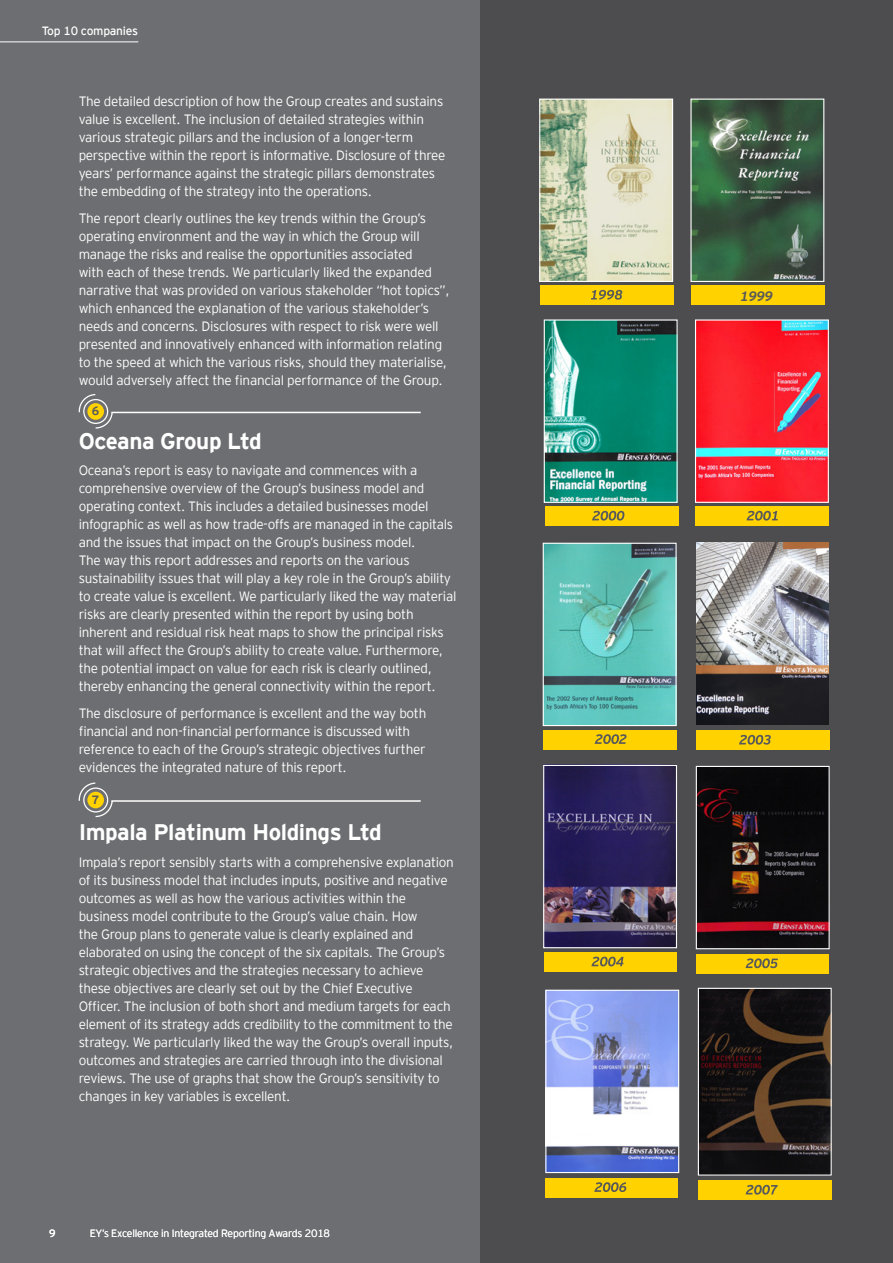
<style>
.page{position:relative;width:893px;height:1263px;background:#6d6e71}
.page>*{position:absolute;margin:0;border:0;box-sizing:border-box;transform-origin:0 0}
.t1{font:700 22.5px "EY Interstate";letter-spacing:-.02em;color:#fff}
.t2{font:300 13.5px/18px "EY Interstate";letter-spacing:-.02em;color:#fff}
.t3{font:italic 700 13.5px "EY Interstate";color:#58595b}
.t4{font:12px "EY Interstate";letter-spacing:-.02em;color:#fff}
.t5{font:700 12px "EY Interstate";color:#58595b}
.t6{font:300 10.5px "EY Interstate";letter-spacing:-.02em;color:#fff}
.t7{font:10.5px "EY Interstate";color:#fff}
</style>
<div class="page">
<div style="left:481px;top:0;width:412px;height:1263px;background:#4d4d4f"></div>
<img style="left:541px;top:101px;width:130px;height:179px">
<div style="left:539px;top:99px;width:134px;height:183px;border:1px solid #fff"></div>
<div style="left:540px;top:286px;width:134px;height:19px;background:#ffd200"></div>
<img style="left:692px;top:101px;width:130px;height:179px">
<div style="left:690px;top:99px;width:134px;height:183px;border:1px solid #fff"></div>
<div style="left:692px;top:286px;width:133px;height:19px;background:#ffd200"></div>
<img style="left:546px;top:321px;width:130px;height:180px">
<div style="left:544px;top:319px;width:134px;height:184px;border:1px solid #fff"></div>
<div style="left:545px;top:507px;width:134px;height:19px;background:#ffd200"></div>
<svg style="left:592px;top:511px;width:32px;height:10px"></svg>
<div style="left:695px;top:507px;width:134px;height:19px;background:#ffd200"></div>
<img style="left:697px;top:321px;width:130px;height:180px">
<div style="left:695px;top:319px;width:134px;height:184px;border:1px solid #fff"></div>
<svg style="left:746px;top:511px;width:32px;height:10px"></svg>
<img style="left:696px;top:542px;width:133px;height:183px">
<div style="left:696px;top:730px;width:133px;height:20px;background:#ffd200"></div>
<svg style="left:739px;top:735px;width:32px;height:10px"></svg>
<img style="left:700px;top:990px;width:130px;height:184px">
<div style="left:698px;top:988px;width:134px;height:188px;border:1px solid #fff"></div>
<div style="left:698px;top:1180px;width:133px;height:20px;background:#ffd200"></div>
<svg style="left:746px;top:1185px;width:32px;height:9px"></svg>
<img style="left:545px;top:767px;width:130px;height:179px">
<div style="left:543px;top:765px;width:134px;height:183px;border:1px solid #fff"></div>
<div style="left:545px;top:952px;width:132px;height:20px;background:#ffd200"></div>
<svg style="left:591px;top:957px;width:32px;height:9px"></svg>
<img style="left:545px;top:545px;width:130px;height:179px">
<div style="left:543px;top:543px;width:134px;height:183px;border:1px solid #fff"></div>
<div style="left:543px;top:730px;width:134px;height:19px;background:#ffd200"></div>
<svg style="left:595px;top:734px;width:32px;height:10px"></svg>
<img style="left:698px;top:768px;width:130px;height:179px">
<div style="left:696px;top:766px;width:134px;height:183px;border:1px solid #fff"></div>
<div style="left:696px;top:954px;width:133px;height:19px;background:#ffd200"></div>
<svg style="left:745px;top:958px;width:33px;height:10px"></svg>
<img style="left:547px;top:992px;width:130px;height:179px">
<div style="left:545px;top:990px;width:134px;height:183px;border:1px solid #fff"></div>
<div style="left:545px;top:1178px;width:133px;height:19px;background:#ffd200"></div>
<svg style="left:594px;top:1182px;width:32px;height:10px"></svg>
<svg style="left:591px;top:290px;width:31px;height:10px"></svg>
<hr style="left:111px;top:800px;width:310px;height:2px;background:#fff">
<svg style="left:78px;top:782px;width:35px;height:36px"></svg>
<hr style="left:111px;top:412px;width:310px;height:1px;background:#fff">
<svg style="left:78px;top:394px;width:35px;height:35px"></svg>
<hr style="left:0;top:41px;width:138px;height:1px;background:#fff">
<p class="t4" style="left:42px;top:22px;width:98px">Top 10 companies</p>
<p class="t2" style="left:79px;top:92px;width:368px">The detailed description of how the Group creates and sustains value is excellent. The inclusion of detailed strategies within various strategic pillars and the inclusion of a longer-term perspective within the report is informative. Disclosure of three years’ performance against the strategic pillars demonstrates the embedding of the strategy into the operations.</p>
<p class="t2" style="left:79px;top:208px;width:373px">The report clearly outlines the key trends within the Group’s operating environment and the way in which the Group will manage the risks and realise the opportunities associated<br>with each of these trends. We particularly liked the expanded narrative that was provided on various stakeholder “hot topics”, which enhanced the explanation of the various stakeholder’s needs and concerns. Disclosures with respect to risk were well presented and innovatively enhanced with information relating to the speed at which the various risks, should they materialise, would adversely affect the financial performance of the Group.</p>
<p class="t5" style="left:92px;top:402px;width:9px">6</p>
<h1 class="t1" style="left:79px;top:425px;width:185px">Oceana Group Ltd</h1>
<p class="t2" style="left:79px;top:461px;width:379px">Oceana’s report is easy to navigate and commences with a comprehensive overview of the Group’s business model and operating context. This includes a detailed businesses model infographic as well as how trade-offs are managed in the capitals and the issues that impact on the Group’s business model.<br>The way this report addresses and reports on the various sustainability issues that will play a key role in the Group’s ability to create value is excellent. We particularly liked the way material risks are clearly presented within the report by using both inherent and residual risk heat maps to show the principal risks that will affect the Group’s ability to create value. Furthermore, the potential impact on value for each risk is clearly outlined, thereby enhancing the general connectivity within the report.</p>
<p class="t2" style="left:79px;top:703px;width:349px">The disclosure of performance is excellent and the way both financial and non-financial performance is discussed with reference to each of the Group’s strategic objectives further evidences the integrated nature of this report.</p>
<p class="t5" style="left:92px;top:791px;width:9px">7</p>
<h1 class="t1" style="left:79px;top:816px;width:305px">Impala Platinum Holdings Ltd</h1>
<p class="t2" style="left:79px;top:852px;width:377px">Impala’s report sensibly starts with a comprehensive explanation of its business model that includes inputs, positive and negative outcomes as well as how the various activities within the business model contribute to the Group’s value chain. How<br>the Group plans to generate value is clearly explained and elaborated on using the concept of the six capitals. The Group’s strategic objectives and the strategies necessary to achieve these objectives are clearly set out by the Chief Executive Officer. The inclusion of both short and medium targets for each element of its strategy adds credibility to the commitment to the strategy. We particularly liked the way the Group’s overall inputs, outcomes and strategies are carried through into the divisional reviews. The use of graphs that show the Group’s sensitivity to changes in key variables is excellent.</p>
<p class="t7" style="left:49px;top:1225px;width:8px">9</p>
<p class="t6" style="left:90px;top:1225px;width:242px">EY’s Excellence in Integrated Reporting Awards 2018</p>
<p class="t3" style="left:740px;top:286px;width:34px">1999</p>
</div>
